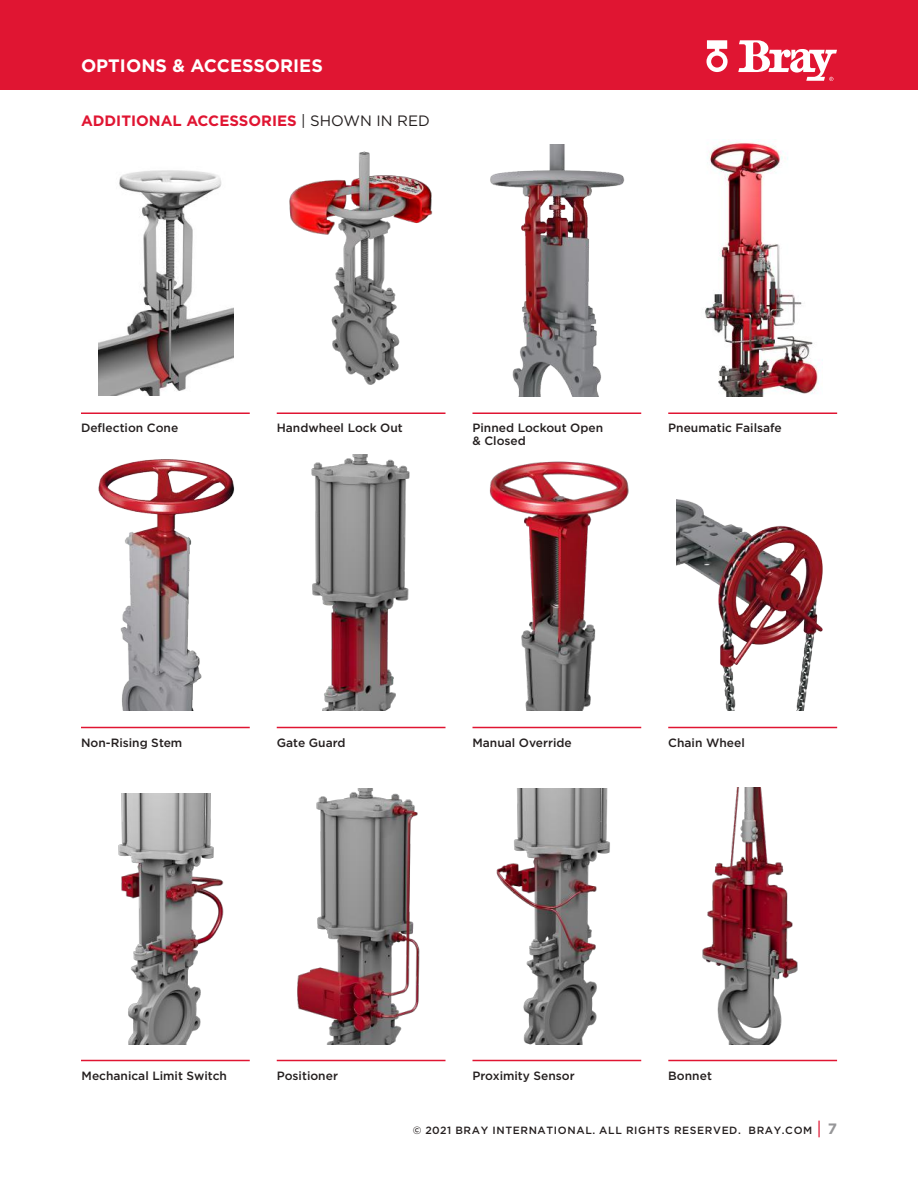
<style>
.page{position:relative;width:918px;height:1188px;background:#fff}
.page>*{position:absolute;margin:0;border:0;box-sizing:border-box;transform-origin:0 0}
.t1{font:700 18px "Gotham Pro";color:#fff}
.t2{font:700 15px "Gotham Pro";color:#e01532}
.t3{font:500 12px/13.5px "Gotham Pro";color:#241f1f}
.t4{font:500 10.5px "Gotham Pro";letter-spacing:.06em;color:#241f1f}
.s1{font-family:"Gotham HTF";font-weight:400;color:#241f1f}
.s2{font-family:"Gotham HTF";font-weight:400;font-size:18px;color:#e01532}
.s3{font-weight:700;font-size:15px;color:#969698}
</style>
<div class="page">
<div style="left:0;top:0;width:918px;height:90px;background:#e01532"></div>
<img style="left:702px;top:788px;width:96px;height:256px">
<hr style="left:81px;top:412px;width:169px;height:2px;background:#e01532">
<hr style="left:81px;top:727px;width:169px;height:1px;background:#e01532">
<hr style="left:81px;top:1060px;width:169px;height:1px;background:#e01532">
<hr style="left:277px;top:412px;width:169px;height:2px;background:#e01532">
<hr style="left:277px;top:727px;width:169px;height:1px;background:#e01532">
<hr style="left:277px;top:1060px;width:169px;height:1px;background:#e01532">
<hr style="left:472px;top:412px;width:169px;height:2px;background:#e01532">
<hr style="left:472px;top:727px;width:169px;height:1px;background:#e01532">
<hr style="left:472px;top:1060px;width:169px;height:1px;background:#e01532">
<hr style="left:668px;top:1060px;width:169px;height:1px;background:#e01532">
<hr style="left:668px;top:412px;width:169px;height:2px;background:#e01532">
<hr style="left:668px;top:727px;width:169px;height:1px;background:#e01532">
<img style="left:489px;top:461px;width:140px;height:250px">
<img style="left:705px;top:141px;width:115px;height:255px">
<img style="left:98px;top:170px;width:135px;height:225px">
<img style="left:98px;top:459px;width:137px;height:252px">
<img style="left:490px;top:144px;width:135px;height:252px">
<img style="left:677px;top:499px;width:146px;height:212px">
<img style="left:311px;top:455px;width:99px;height:256px">
<img style="left:496px;top:788px;width:114px;height:256px">
<img style="left:289px;top:151px;width:144px;height:234px">
<img style="left:297px;top:788px;width:123px;height:256px">
<img style="left:118px;top:793px;width:106px;height:252px">
<svg style="left:738px;top:40px;width:99px;height:41px"></svg>
<svg style="left:707px;top:40px;width:21px;height:32px"></svg>
<h1 class="t1" style="left:81px;top:55px;width:243px">OPTIONS &amp; ACCESSORIES</h1>
<p class="t2" style="left:81px;top:112px;width:350px">ADDITIONAL ACCESSORIES <span class="s1">| SHOWN IN RED</span></p>
<p class="t3" style="left:81px;top:420px;width:99px">Deflection Cone</p>
<p class="t3" style="left:277px;top:420px;width:128px">Handwheel Lock Out</p>
<p class="t3" style="left:472px;top:420px;width:132px">Pinned Lockout Open &amp; Closed</p>
<p class="t3" style="left:668px;top:420px;width:115px">Pneumatic Failsafe</p>
<p class="t3" style="left:81px;top:735px;width:103px">Non-Rising Stem</p>
<p class="t3" style="left:277px;top:735px;width:70px">Gate Guard</p>
<p class="t3" style="left:472px;top:735px;width:101px">Manual Override</p>
<p class="t3" style="left:668px;top:735px;width:78px">Chain Wheel</p>
<p class="t3" style="left:82px;top:1068px;width:147px">Mechanical Limit Switch</p>
<p class="t3" style="left:277px;top:1068px;width:63px">Positioner</p>
<p class="t3" style="left:472px;top:1068px;width:104px">Proximity Sensor</p>
<p class="t3" style="left:668px;top:1068px;width:45px">Bonnet</p>
<p class="t4" style="left:413px;top:1124px;width:426px">© 2021 BRAY INTERNATIONAL. ALL RIGHTS RESERVED. BRAY.COM <span class="s2">|</span> <span class="s3">7</span></p>
</div>
